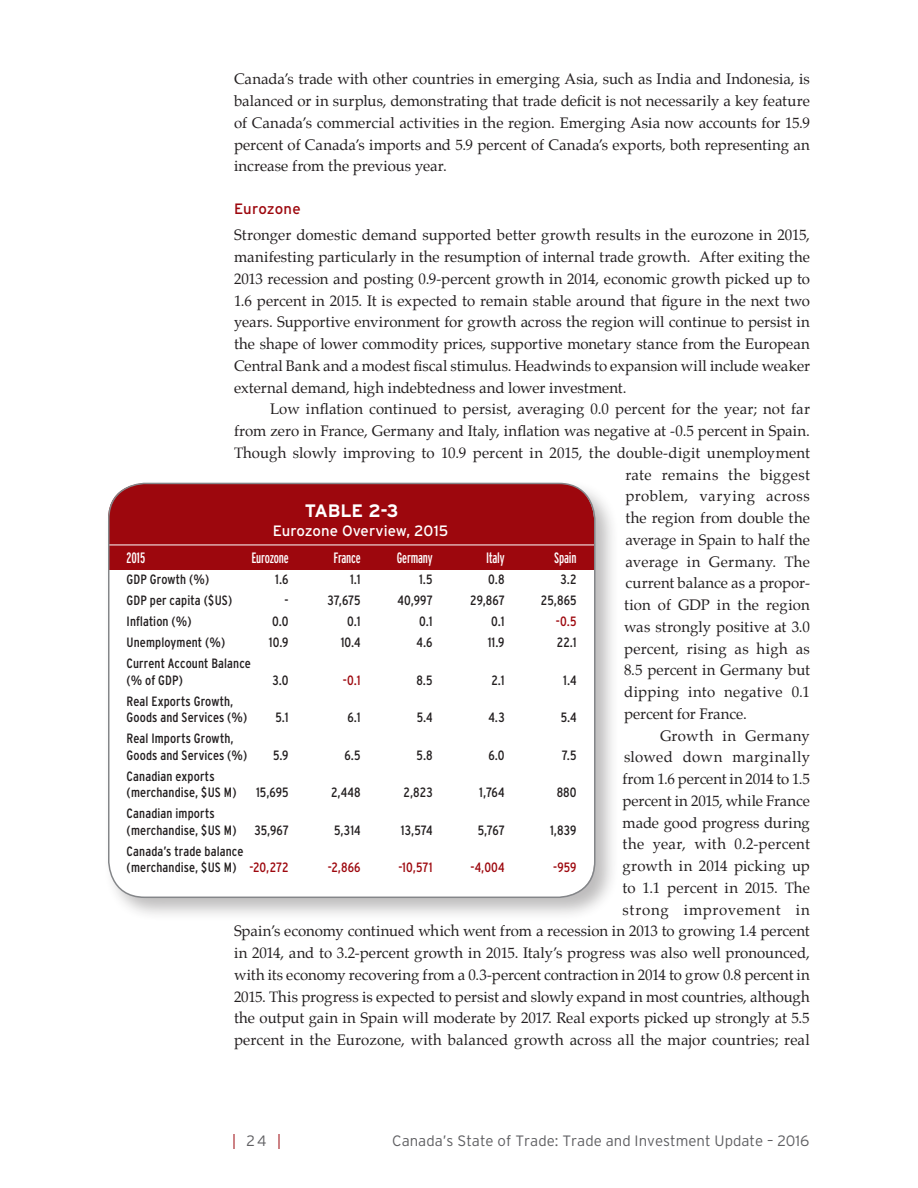
<style>
.page{position:relative;width:918px;height:1188px;background:#fff}
.page>*{position:absolute;margin:0;border:0;box-sizing:border-box;transform-origin:0 0}
.Table_-_header{font:700 18px "Interstate";letter-spacing:-.015em;color:#fff}
.E-Body_text{font:15px/21.8px "Palatino";letter-spacing:.005em;color:#231f20;text-align:justify}
.E-Body_Text_no_inden{font:15px/21.8px "Palatino";letter-spacing:-.005em;color:#231f20;text-align:justify}
.E-Body_text-2{font:300 15px "Interstate";color:#5f5f62}
.new_table-title{font:extra-condensed 15px "Interstate";letter-spacing:-.01em;color:#fff}
.E-Body_text-3{font:15px "Palatino";letter-spacing:.025em;color:#231f20}
.E-Body_text-4{font:15px "Palatino";letter-spacing:.03em;color:#231f20}
.E-Body_text-5{font:15px "Palatino";letter-spacing:.035em;color:#231f20}
.E-Body_text-6{font:15px "Interstate";color:#fff}
.E-Subhead_third_leve{font:15px "Interstate";letter-spacing:.005em;color:#9d070d}
.E-Body_text-7{font:condensed 13.5px/16.5px "Interstate";letter-spacing:.01em;color:#231f20}
.E-Body_text-8{font:condensed 13.5px "Interstate";letter-spacing:.015em;color:#9d070d}
.s1{color:#9d070d}
</style>
<div class="page">
<svg style="left:279px;top:1134px;width:1px;height:15px"></svg>
<svg style="left:234px;top:1134px;width:1px;height:15px"></svg>
<div style="left:104px;top:479px;width:515px;height:443px;background:#231f20;opacity:.3"></div>
<div style="left:108px;top:483px;width:486px;height:414px;background:#fff;border-radius:36px"></div>
<div style="left:108px;top:483px;width:486px;height:81px;background:#9d070d;border-radius:36px"></div>
<div style="left:108px;top:524px;width:486px;height:46px;background:#9d070d"></div>
<hr style="left:109px;top:545px;width:486px;height:1px;background:#fff">
<div style="left:108px;top:483px;width:488px;height:415px;border:2px solid #848689;border-radius:36px"></div>
<p class="E-Body_text" style="left:234px;top:68px;width:578px">Canada’s trade with other countries in emerging Asia, such as India and Indonesia, is balanced or in surplus, demonstrating that trade deficit is not necessarily a key feature of Canada’s commercial activities in the region. Emerging Asia now accounts for 15.9 percent of Canada’s imports and 5.9 percent of Canada’s exports, both representing an increase from the previous year.</p>
<p class="E-Subhead_third_leve" style="left:234px;top:200px;width:68px">Eurozone</p>
<p class="E-Body_Text_no_inden" style="left:234px;top:224px;width:578px">Stronger domestic demand supported better growth results in the eurozone in 2015, manifesting particularly in the resumption of internal trade growth. After exiting the 2013 recession and posting 0.9-percent growth in 2014, economic growth picked up to 1.6 percent in 2015. It is expected to remain stable around that figure in the next two years. Supportive environment for growth across the region will continue to persist in the shape of lower commodity prices, supportive monetary stance from the European Central Bank and a modest fiscal stimulus. Headwinds to expansion will include weaker external demand, high indebtedness and lower investment.</p>
<p class="E-Body_text" style="left:270px;top:398px;width:541px">Low inflation continued to persist, averaging 0.0 percent for the year; not far</p>
<p class="E-Body_text" style="left:234px;top:420px;width:578px">from zero in France, Germany and Italy, inflation was negative at -0.5 percent in Spain.</p>
<p class="E-Body_text" style="left:234px;top:442px;width:578px">Though slowly improving to 10.9 percent in 2015, the double-digit unemployment</p>
<p class="E-Body_text-4" style="left:626px;top:462px;width:186px">rate remains the biggest</p>
<p class="E-Body_text-5" style="left:626px;top:484px;width:186px">problem, varying across</p>
<p class="E-Body_text" style="left:626px;top:507px;width:186px">the region from double the</p>
<p class="E-Body_text" style="left:626px;top:529px;width:186px">average in Spain to half the</p>
<p class="E-Body_text" style="left:626px;top:551px;width:186px">average in Germany. The</p>
<p class="E-Body_text" style="left:626px;top:572px;width:186px">current balance as a propor-</p>
<p class="E-Body_text" style="left:624px;top:594px;width:187px">tion of GDP in the region</p>
<p class="E-Body_text" style="left:624px;top:616px;width:188px">was strongly positive at 3.0</p>
<p class="E-Body_text-3" style="left:624px;top:636px;width:187px">percent, rising as high as</p>
<p class="E-Body_text" style="left:624px;top:659px;width:187px">8.5 percent in Germany but</p>
<p class="E-Body_text" style="left:624px;top:681px;width:188px">dipping into negative 0.1</p>
<p class="E-Body_text" style="left:624px;top:703px;width:124px">percent for France.</p>
<p class="E-Body_text" style="left:234px;top:725px;width:578px;text-align:right">Growth in Germany<br>slowed down marginally<br>from 1.6 percent in 2014 to 1.5<br>percent in 2015, while France<br>made good progress during<br>the year, with 0.2-percent<br>growth in 2014 picking up<br>to 1.1 percent in 2015. The<br>strong improvement in<br>Spain’s economy continued which went from a recession in 2013 to growing 1.4 percent in 2014, and to 3.2-percent growth in 2015. Italy’s progress was also well pronounced, with its economy recovering from a 0.3-percent contraction in 2014 to grow 0.8 percent in 2015. This progress is expected to persist and slowly expand in most countries, although the output gain in Spain will moderate by 2017. Real exports picked up strongly at 5.5 percent in the Eurozone, with balanced growth across all the major countries; real</p>
<p class="Table_-_header" style="left:305px;top:500px;width:95px">TABLE 2-3</p>
<p class="E-Body_text-6" style="left:273px;top:522px;width:177px">Eurozone Overview, 2015</p>
<p class="new_table-title" style="left:127px;top:550px;width:20px">2015</p>
<p class="new_table-title" style="left:251px;top:550px;width:39px">Eurozone</p>
<p class="new_table-title" style="left:334px;top:550px;width:29px">France</p>
<p class="new_table-title" style="left:397px;top:550px;width:37px">Germany</p>
<p class="new_table-title" style="left:486px;top:550px;width:20px">Italy</p>
<p class="new_table-title" style="left:554px;top:550px;width:24px">Spain</p>
<p class="E-Body_text-7" style="left:127px;top:571px;width:84px">GDP Growth (%)</p>
<p class="E-Body_text-7" style="left:275px;top:571px;width:15px">1.6</p>
<p class="E-Body_text-7" style="left:350px;top:571px;width:12px">1.1</p>
<p class="E-Body_text-7" style="left:419px;top:571px;width:15px">1.5</p>
<p class="E-Body_text-7" style="left:488px;top:571px;width:18px">0.8</p>
<p class="E-Body_text-7" style="left:561px;top:571px;width:18px">3.2</p>
<p class="E-Body_text-7" style="left:127px;top:592px;width:107px">GDP per capita ($US)</p>
<p class="E-Body_text-7" style="left:285px;top:592px;width:6px">-</p>
<p class="E-Body_text-7" style="left:327px;top:592px;width:35px">37,675</p>
<p class="E-Body_text-7" style="left:398px;top:592px;width:37px">40,997</p>
<p class="E-Body_text-7" style="left:470px;top:592px;width:36px">29,867</p>
<p class="E-Body_text-7" style="left:541px;top:592px;width:37px">25,865</p>
<p class="E-Body_text-7" style="left:127px;top:613px;width:67px">Inflation (%)</p>
<p class="E-Body_text-7" style="left:272px;top:613px;width:18px">0.0</p>
<p class="E-Body_text-7" style="left:347px;top:613px;width:15px">0.1</p>
<p class="E-Body_text-7" style="left:419px;top:613px;width:15px">0.1</p>
<p class="E-Body_text-7" style="left:491px;top:613px;width:15px">0.1</p>
<p class="E-Body_text-8" style="left:556px;top:614px;width:22px">-0.5</p>
<p class="E-Body_text-7" style="left:127px;top:634px;width:100px">Unemployment (%)</p>
<p class="E-Body_text-7" style="left:269px;top:634px;width:21px">10.9</p>
<p class="E-Body_text-7" style="left:341px;top:634px;width:21px">10.4</p>
<p class="E-Body_text-7" style="left:417px;top:634px;width:17px">4.6</p>
<p class="E-Body_text-7" style="left:488px;top:634px;width:18px">11.9</p>
<p class="E-Body_text-7" style="left:557px;top:634px;width:21px">22.1</p>
<p class="E-Body_text-7" style="left:127px;top:655px;width:126px">Current Account Balance (% of GDP)</p>
<p class="E-Body_text-7" style="left:273px;top:672px;width:18px">3.0</p>
<p class="E-Body_text-8" style="left:343px;top:673px;width:19px">-0.1</p>
<p class="E-Body_text-7" style="left:416px;top:672px;width:18px">8.5</p>
<p class="E-Body_text-7" style="left:491px;top:672px;width:15px">2.1</p>
<p class="E-Body_text-7" style="left:563px;top:672px;width:15px">1.4</p>
<p class="E-Body_text-7" style="left:127px;top:693px;width:122px">Real Exports Growth,<br>Goods and Services (%)</p>
<p class="E-Body_text-7" style="left:276px;top:709px;width:15px">5.1</p>
<p class="E-Body_text-7" style="left:348px;top:709px;width:15px">6.1</p>
<p class="E-Body_text-7" style="left:417px;top:709px;width:17px">5.4</p>
<p class="E-Body_text-7" style="left:488px;top:709px;width:18px">4.3</p>
<p class="E-Body_text-7" style="left:561px;top:709px;width:17px">5.4</p>
<p class="E-Body_text-7" style="left:127px;top:730px;width:122px">Real Imports Growth,<br>Goods and Services (%)</p>
<p class="E-Body_text-7" style="left:273px;top:747px;width:17px">5.9</p>
<p class="E-Body_text-7" style="left:344px;top:747px;width:18px">6.5</p>
<p class="E-Body_text-7" style="left:417px;top:747px;width:18px">5.8</p>
<p class="E-Body_text-7" style="left:488px;top:747px;width:18px">6.0</p>
<p class="E-Body_text-7" style="left:562px;top:747px;width:16px">7.5</p>
<p class="E-Body_text-7" style="left:127px;top:768px;width:112px">Canadian exports (merchandise, $US M)</p>
<p class="E-Body_text-7" style="left:256px;top:784px;width:34px">15,695</p>
<p class="E-Body_text-7" style="left:331px;top:784px;width:31px">2,448</p>
<p class="E-Body_text-7" style="left:404px;top:784px;width:31px">2,823</p>
<p class="E-Body_text-7" style="left:479px;top:784px;width:27px">1,764</p>
<p class="E-Body_text-7" style="left:557px;top:784px;width:21px">880</p>
<p class="E-Body_text-7" style="left:127px;top:805px;width:112px">Canadian imports (merchandise, $US M)</p>
<p class="E-Body_text-7" style="left:255px;top:822px;width:36px">35,967</p>
<p class="E-Body_text-7" style="left:334px;top:822px;width:28px">5,314</p>
<p class="E-Body_text-7" style="left:401px;top:822px;width:33px">13,574</p>
<p class="E-Body_text-7" style="left:478px;top:822px;width:28px">5,767</p>
<p class="E-Body_text-7" style="left:550px;top:822px;width:28px">1,839</p>
<p class="E-Body_text-7" style="left:127px;top:843px;width:164px">Canada’s trade balance (merchandise, $US M) <span class="s1">-20,272</span></p>
<p class="E-Body_text-8" style="left:328px;top:860px;width:34px">-2,866</p>
<p class="E-Body_text-8" style="left:398px;top:860px;width:36px">-10,571</p>
<p class="E-Body_text-8" style="left:471px;top:860px;width:36px">-4,004</p>
<p class="E-Body_text-8" style="left:553px;top:860px;width:25px">-959</p>
<p class="E-Body_text-2" style="left:246px;top:1132px;width:22px">24</p>
<p class="E-Body_text-2" style="left:392px;top:1132px;width:419px">Canada’s State of Trade: Trade and Investment Update – 2016</p>
</div>
